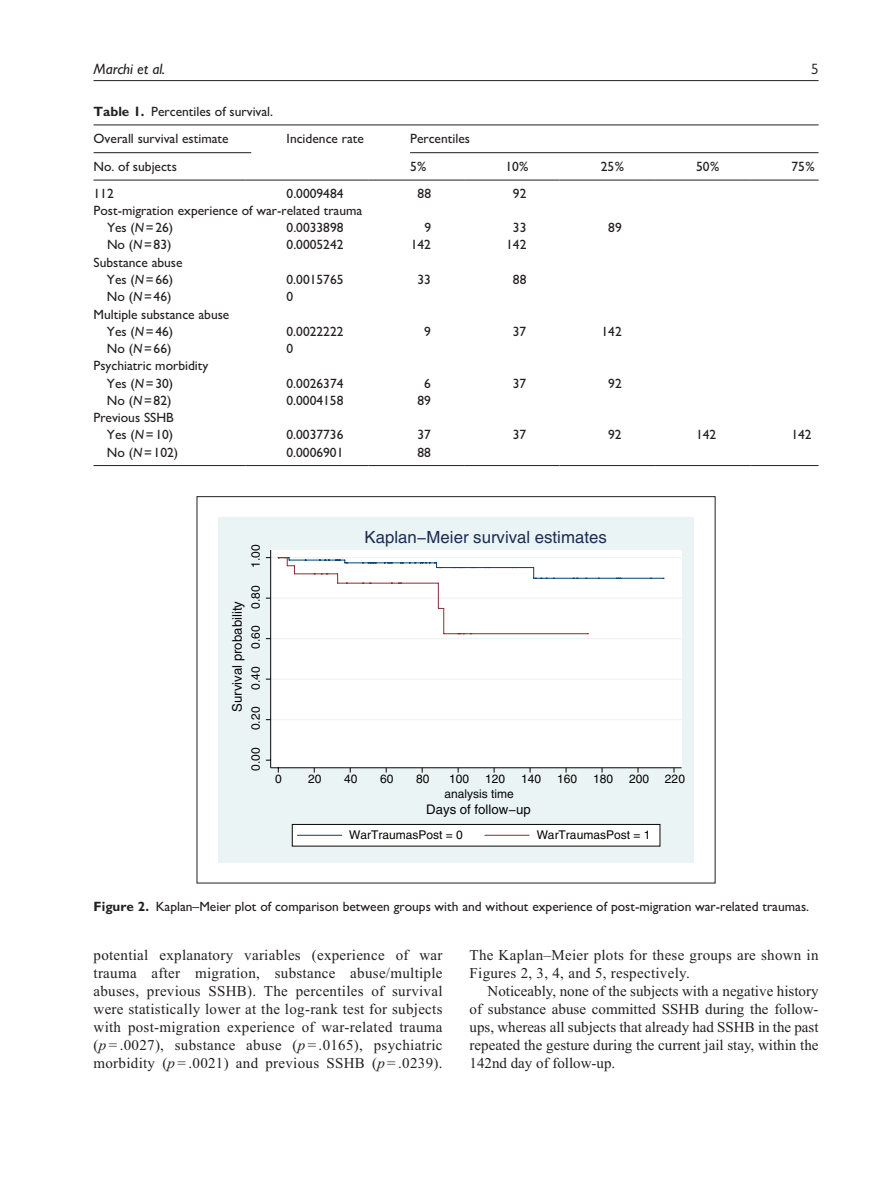
<style>
.page{position:relative;width:893px;height:1191px;background:#fff}
.page>*{position:absolute;margin:0;border:0;box-sizing:border-box;transform-origin:0 0}
.t1{font:16.8px "Helvetica LT Std";color:#1b2c52}
.t2{font:15px/18px "Times New Roman";letter-spacing:.02em;color:#231f20;text-align:justify}
.t3{font:italic 500 15px "Gill Sans MT Pro";color:#231f20}
.t4{font:15px "Gill Sans MT Pro";color:#231f20}
.t5{font:500 13.5px/17.2px "Gill Sans MT Pro";color:#231f20}
.t6{font:13.2px "Helvetica LT Std";color:#040503}
.t7{font:12px "Helvetica LT Std";color:#040503}
.s1{font-weight:700}
.s2{font-style:italic}
</style>
<div class="page">
<hr style="left:94px;top:80px;width:725px;height:1px;background:#231f20">
<hr style="left:94px;top:125px;width:725px;height:1px;background:#231f20">
<hr style="left:94px;top:180px;width:151px;height:1px;background:#231f20">
<hr style="left:245px;top:180px;width:124px;height:1px;background:#231f20">
<hr style="left:369px;top:180px;width:95px;height:1px;background:#231f20">
<hr style="left:464px;top:180px;width:95px;height:1px;background:#231f20">
<hr style="left:559px;top:180px;width:96px;height:1px;background:#231f20">
<hr style="left:655px;top:180px;width:95px;height:1px;background:#231f20">
<hr style="left:750px;top:180px;width:69px;height:1px;background:#231f20">
<hr style="left:94px;top:465px;width:151px;height:1px;background:#231f20">
<hr style="left:245px;top:465px;width:124px;height:1px;background:#231f20">
<hr style="left:369px;top:465px;width:95px;height:1px;background:#231f20">
<hr style="left:464px;top:465px;width:95px;height:1px;background:#231f20">
<hr style="left:559px;top:465px;width:96px;height:1px;background:#231f20">
<hr style="left:655px;top:465px;width:95px;height:1px;background:#231f20">
<hr style="left:750px;top:465px;width:69px;height:1px;background:#231f20">
<hr style="left:94px;top:152px;width:157px;height:1px;background:#231f20">
<hr style="left:410px;top:152px;width:409px;height:1px;background:#231f20">
<div style="left:218px;top:517px;width:476px;height:345px;background:#ebf4f5"></div>
<div style="left:271px;top:550px;width:411px;height:217px;background:#fff"></div>
<hr style="left:271px;top:557px;width:411px;height:1px;background:#ebf4f5">
<hr style="left:271px;top:597px;width:411px;height:1px;background:#ebf4f5">
<hr style="left:271px;top:638px;width:411px;height:1px;background:#ebf4f5">
<hr style="left:271px;top:678px;width:411px;height:1px;background:#ebf4f5">
<hr style="left:271px;top:719px;width:411px;height:1px;background:#ebf4f5">
<svg style="left:651px;top:578px;width:13px;height:1px"></svg>
<hr style="left:620px;top:578px;width:31px;height:1px;background:#10476f">
<svg style="left:278px;top:557px;width:343px;height:77px"></svg>
<hr style="left:270px;top:550px;width:1px;height:217px;background:#040503">
<hr style="left:271px;top:767px;width:411px;height:1px;background:#040503">
<div style="left:292px;top:824px;width:368px;height:22px;background:#fff"></div>
<div style="left:292px;top:824px;width:368px;height:22px;border:1px solid #040503"></div>
<hr style="left:297px;top:834px;width:45px;height:1px;background:#10476f">
<hr style="left:484px;top:834px;width:45px;height:1px;background:#90343b">
<p class="t3" style="left:94px;top:60px;width:73px">Marchi et al.</p>
<p class="t4" style="left:811px;top:60px;width:9px">5</p>
<p class="t5" style="left:94px;top:97px;width:181px;line-height:27.8px"><span class="s1">Table 1.</span> Percentiles of survival.<br>Overall survival estimate</p>
<p class="t5" style="left:287px;top:130px;width:79px">Incidence rate</p>
<p class="t5" style="left:410px;top:130px;width:61px">Percentiles</p>
<p class="t5" style="left:94px;top:158px;width:85px">No. of subjects</p>
<p class="t5" style="left:410px;top:158px;width:18px">5%</p>
<p class="t5" style="left:505px;top:158px;width:25px">10%</p>
<p class="t5" style="left:601px;top:158px;width:25px">25%</p>
<p class="t5" style="left:696px;top:158px;width:25px">50%</p>
<p class="t5" style="left:791px;top:158px;width:25px">75%</p>
<p class="t5" style="left:94px;top:184px;width:22px">112</p>
<p class="t5" style="left:287px;top:184px;width:58px">0.0009484</p>
<p class="t5" style="left:418px;top:184px;width:15px">88</p>
<p class="t5" style="left:513px;top:184px;width:15px">92</p>
<p class="t5" style="left:107px;top:202px;width:257px;text-indent:-14px">Post-migration experience of war-related trauma<br>Yes (<span class="s2">N</span>=26)</p>
<p class="t5" style="left:287px;top:219px;width:58px">0.0033898</p>
<p class="t5" style="left:424px;top:219px;width:8px">9</p>
<p class="t5" style="left:513px;top:219px;width:15px">33</p>
<p class="t5" style="left:608px;top:219px;width:15px">89</p>
<p class="t5" style="left:107px;top:236px;width:66px">No (<span class="s2">N</span>=83)</p>
<p class="t5" style="left:287px;top:236px;width:58px">0.0005242</p>
<p class="t5" style="left:411px;top:236px;width:22px">142</p>
<p class="t5" style="left:506px;top:236px;width:22px">142</p>
<p class="t5" style="left:93px;top:253px;width:91px;text-align:center">Substance abuse<br>Yes (<span class="s2">N</span>=66)</p>
<p class="t5" style="left:287px;top:271px;width:58px">0.0015765</p>
<p class="t5" style="left:418px;top:271px;width:15px">33</p>
<p class="t5" style="left:513px;top:271px;width:15px">88</p>
<p class="t5" style="left:107px;top:288px;width:66px">No (<span class="s2">N</span>=46)</p>
<p class="t5" style="left:287px;top:288px;width:8px">0</p>
<p class="t5" style="left:107px;top:305px;width:124px;text-indent:-14px">Multiple substance abuse<br>Yes (<span class="s2">N</span>=46)</p>
<p class="t5" style="left:287px;top:322px;width:58px">0.0022222</p>
<p class="t5" style="left:424px;top:322px;width:8px">9</p>
<p class="t5" style="left:513px;top:322px;width:15px">37</p>
<p class="t5" style="left:601px;top:322px;width:22px">142</p>
<p class="t5" style="left:107px;top:340px;width:66px">No (<span class="s2">N</span>=66)</p>
<p class="t5" style="left:287px;top:340px;width:8px">0</p>
<p class="t5" style="left:107px;top:357px;width:103px;text-indent:-14px">Psychiatric morbidity<br>Yes (<span class="s2">N</span>=30)</p>
<p class="t5" style="left:287px;top:374px;width:58px">0.0026374</p>
<p class="t5" style="left:424px;top:374px;width:8px">6</p>
<p class="t5" style="left:513px;top:374px;width:15px">37</p>
<p class="t5" style="left:608px;top:374px;width:15px">92</p>
<p class="t5" style="left:107px;top:391px;width:66px">No (<span class="s2">N</span>=82)</p>
<p class="t5" style="left:287px;top:391px;width:58px">0.0004158</p>
<p class="t5" style="left:417px;top:391px;width:15px">89</p>
<p class="t5" style="left:93px;top:409px;width:82px;text-align:right">Previous SSHB<br>Yes (<span class="s2">N</span>=10)</p>
<p class="t5" style="left:287px;top:426px;width:58px">0.0037736</p>
<p class="t5" style="left:417px;top:426px;width:15px">37</p>
<p class="t5" style="left:513px;top:426px;width:15px">37</p>
<p class="t5" style="left:608px;top:426px;width:15px">92</p>
<p class="t5" style="left:696px;top:426px;width:22px">142</p>
<p class="t5" style="left:791px;top:426px;width:22px">142</p>
<p class="t5" style="left:107px;top:443px;width:73px">No (<span class="s2">N</span>=102)</p>
<p class="t5" style="left:286px;top:443px;width:58px">0.0006901</p>
<p class="t5" style="left:417px;top:443px;width:15px">88</p>
<p class="t7" style="left:249px;top:568px;width:25px;rotate:-90deg">1.00</p>
<p class="t7" style="left:249px;top:608px;width:25px;rotate:-90deg">0.80</p>
<p class="t6" style="left:230px;top:712px;width:112px;rotate:-90deg">Survival probability</p>
<p class="t7" style="left:249px;top:649px;width:25px;rotate:-90deg">0.60</p>
<p class="t7" style="left:249px;top:689px;width:25px;rotate:-90deg">0.40</p>
<p class="t7" style="left:249px;top:730px;width:25px;rotate:-90deg">0.20</p>
<p class="t7" style="left:249px;top:770px;width:25px;rotate:-90deg">0.00</p>
<p class="t1" style="left:365px;top:527px;width:244px">Kaplan−Meier survival estimates</p>
<p class="t7" style="left:275px;top:772px;width:8px">0</p>
<p class="t7" style="left:308px;top:772px;width:15px">20</p>
<p class="t7" style="left:344px;top:772px;width:15px">40</p>
<p class="t7" style="left:380px;top:772px;width:15px">60</p>
<p class="t7" style="left:416px;top:772px;width:15px">80</p>
<p class="t7" style="left:449px;top:772px;width:22px">100</p>
<p class="t7" style="left:485px;top:772px;width:22px">120</p>
<p class="t7" style="left:521px;top:772px;width:22px">140</p>
<p class="t7" style="left:557px;top:772px;width:22px">160</p>
<p class="t7" style="left:593px;top:772px;width:22px">180</p>
<p class="t7" style="left:629px;top:772px;width:22px">200</p>
<p class="t7" style="left:665px;top:772px;width:22px">220</p>
<p class="t7" style="left:445px;top:787px;width:71px">analysis time</p>
<p class="t7" style="left:349px;top:828px;width:115px">WarTraumasPost = 0</p>
<p class="t7" style="left:537px;top:828px;width:115px">WarTraumasPost = 1</p>
<p class="t6" style="left:426px;top:801px;width:106px">Days of follow−up</p>
<p class="t5" style="left:94px;top:898px;width:717px"><span class="s1">Figure 2.</span> Kaplan–Meier plot of comparison between groups with and without experience of post-migration war-related traumas.</p>
<p class="t2" style="left:94px;top:945px;width:351px">potential explanatory variables (experience of war trauma after migration, substance abuse/multiple abuses, previous SSHB). The percentiles of survival were statistically lower at the log-rank test for subjects with post-migration experience of war-related trauma (<span class="s2">p</span> = .0027), substance abuse (<span class="s2">p</span> = .0165), psychiatric morbidity (<span class="s2">p</span> = .0021) and previous SSHB (<span class="s2">p</span> = .0239).</p>
<p class="t2" style="left:470px;top:945px;width:350px">The Kaplan–Meier plots for these groups are shown in<br>Figures 2, 3, 4, and 5, respectively.</p>
<p class="t2" style="left:470px;top:981px;width:350px;text-indent:18px">Noticeably, none of the subjects with a negative history of substance abuse committed SSHB during the follow&shy;ups, whereas all subjects that already had SSHB in the past repeated the gesture during the current jail stay, within the 142nd day of follow-up.</p>
</div>
